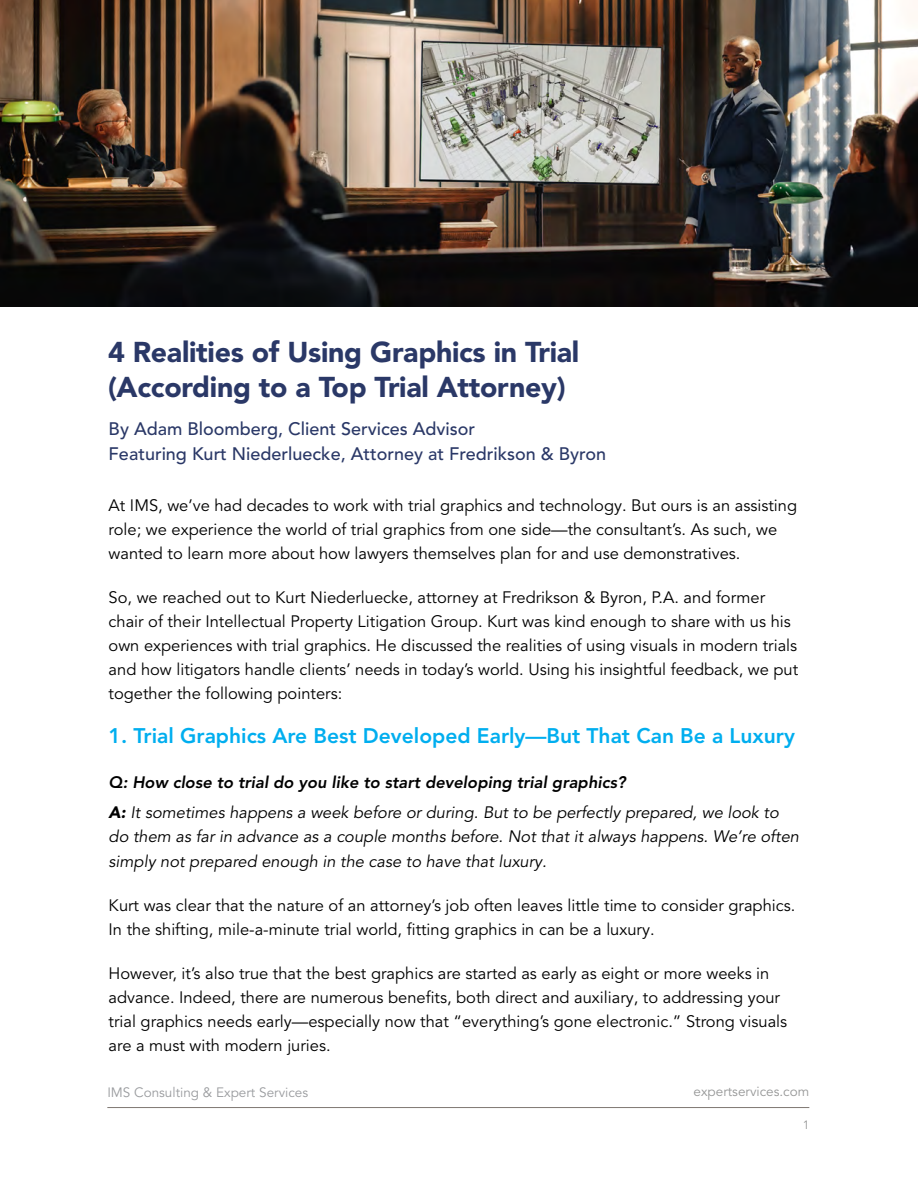
<style>
.page{position:relative;width:918px;height:1188px;background:#fff}
.page>*{position:absolute;margin:0;border:0;box-sizing:border-box;transform-origin:0 0}
.t1{font:900 28.5px/34.2px "Avenir LT Pro";letter-spacing:-.01em;color:#2a3867}
.t2{font:800 21px "Avenir LT Pro";color:#00aeef}
.t3{font:500 18px/24.6px "Avenir LT Pro";color:#2a3867}
.t4{font:16.5px/24px "Avenir LT Pro";color:#000}
.t5{font:italic 16.5px/30.8px "Avenir LT Pro";color:#000}
.t6{font:13.5px "Avenir LT Pro";color:#999b9e}
.t7{font:13.5px "Avenir LT Pro";color:#969797}
.t8{font:12px "Avenir LT Pro";color:#969797}
.s1{font-weight:800}
.s2{font-weight:900}
</style>
<div class="page">
<hr style="left:107px;top:1107px;width:702px;height:1px;background:#7e7772">
<img style="left:0;top:0;width:918px;height:307px">
<h1 class="t1" style="left:108px;top:336px;width:473px">4 Realities of Using Graphics in Trial (According to a Top Trial Attorney)</h1>
<p class="t3" style="left:109px;top:417px;width:499px">By Adam Bloomberg, Client Services Advisor<br>Featuring Kurt Niederluecke, Attorney at Fredrikson &amp; Byron</p>
<p class="t4" style="left:109px;top:494px;width:690px">At IMS, we’ve had decades to work with trial graphics and technology. But ours is an assisting role; we experience the world of trial graphics from one side—the consultant’s. As such, we wanted to learn more about how lawyers themselves plan for and use demonstratives.</p>
<p class="t4" style="left:109px;top:586px;width:691px">So, we reached out to Kurt Niederluecke, attorney at Fredrikson &amp; Byron, P.A. and former chair of their Intellectual Property Litigation Group. Kurt was kind enough to share with us his own experiences with trial graphics. He discussed the realities of using visuals in modern trials and how litigators handle clients’ needs in today’s world. Using his insightful feedback, we put together the following pointers:</p>
<p class="t2" style="left:109px;top:724px;width:688px">1. Trial Graphics Are Best Developed Early—But That Can Be a Luxury</p>
<p class="t5" style="left:109px;top:767px;width:672px"><span class="s1">Q: How close to trial do you like to start developing trial graphics?<br></span><span class="s2">A:</span> It sometimes happens a week before or during. But to be perfectly prepared, we look to</p>
<p class="t5" style="left:109px;top:825px;width:692px;line-height:24px">do them as far in advance as a couple months before. Not that it always happens. We’re often simply not prepared enough in the case to have that luxury.</p>
<p class="t4" style="left:109px;top:893px;width:688px">Kurt was clear that the nature of an attorney’s job often leaves little time to consider graphics.<br>In the shifting, mile-a-minute trial world, fitting graphics in can be a luxury.</p>
<p class="t4" style="left:109px;top:962px;width:680px">However, it’s also true that the best graphics are started as early as eight or more weeks in advance. Indeed, there are numerous benefits, both direct and auxiliary, to addressing your trial graphics needs early—especially now that “everything’s gone electronic.” Strong visuals are a must with modern juries.</p>
<p class="t6" style="left:107px;top:1084px;width:202px">IMS Consulting &amp; Expert Services</p>
<p class="t7" style="left:694px;top:1084px;width:117px">expertservices.com</p>
<p class="t8" style="left:803px;top:1118px;width:8px">1</p>
</div>
